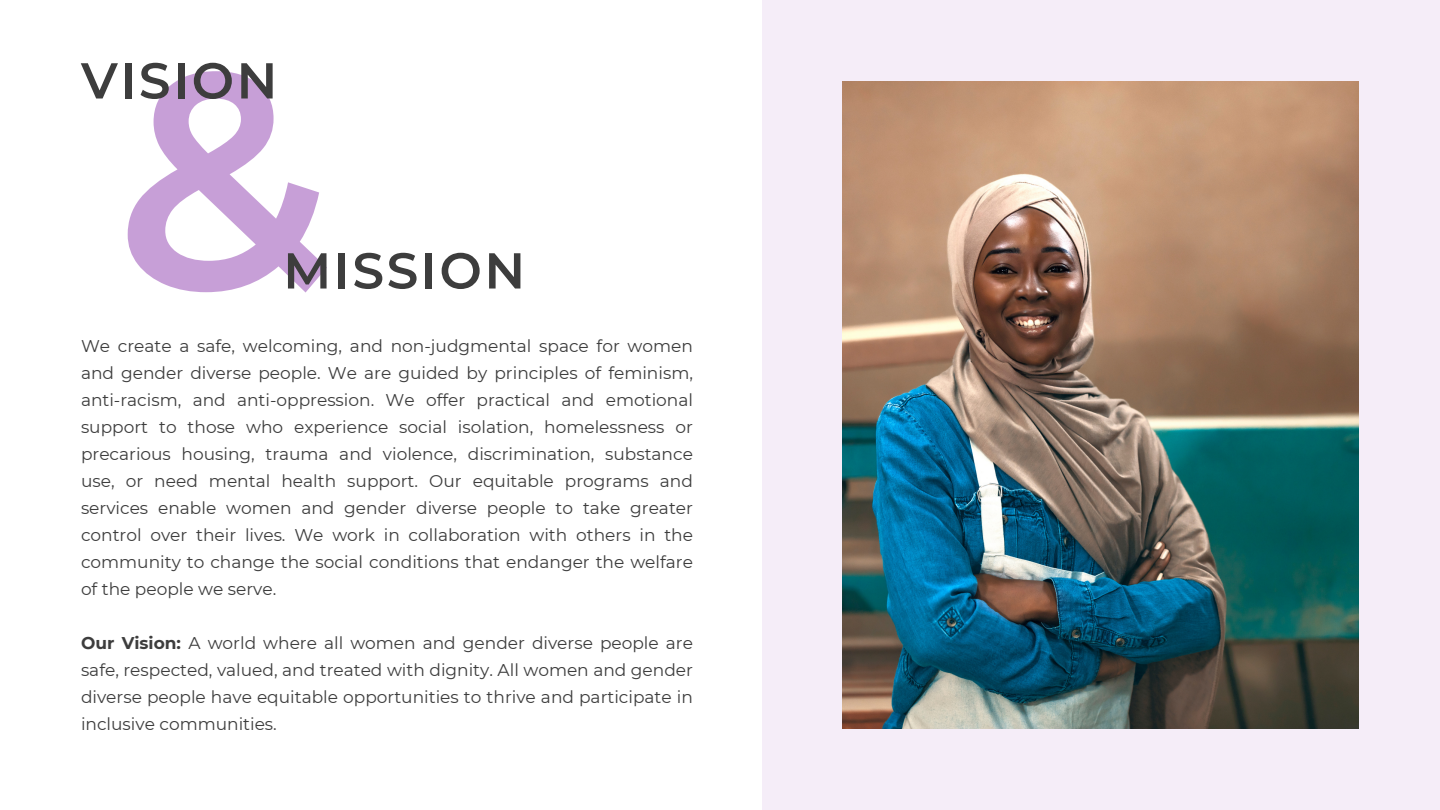
<style>
.page{position:relative;width:1440px;height:810px;background:#fff}
.page>*{position:absolute;margin:0;border:0;box-sizing:border-box;transform-origin:0 0}
.t1{font:600 307.8px "Montserrat";color:#a15dbc}
.t2{font:600 50.4px "Montserrat";letter-spacing:.05em;color:#3d3d3d}
.t3{font:17px/27px "Montserrat";color:#3d3d3d;text-align:justify}
.s1{font-weight:700}
</style>
<div class="page">
<div style="left:762px;top:0;width:678px;height:810px;background:#f5edf8"></div>
<img style="left:843px;top:81px;width:516px;height:648px">
<p class="t2" style="left:81px;top:50px;width:198px">VISION</p>
<h1 class="t1" style="left:115px;top:-9px;width:219px">&amp;</h1>
<h1 class="t2" style="left:283px;top:240px;width:243px">MISSION</h1>
<h1 class="t3" style="left:81px;top:332px;width:614px">We create a safe, welcoming, and non-judgmental space for women and gender diverse people. We are guided by principles of feminism, anti-racism, and anti-oppression. We offer practical and emotional support to those who experience social isolation, homelessness or precarious housing, trauma and violence, discrimination, substance use, or need mental health support. Our equitable programs and services enable women and gender diverse people to take greater control over their lives. We work in collaboration with others in the community to change the social conditions that endanger the welfare of the people we serve.</h1>
<p class="t3" style="left:81px;top:630px;width:613px"><span class="s1">Our Vision:</span> A world where all women and gender diverse people are safe, respected, valued, and treated with dignity. All women and gender diverse people have equitable opportunities to thrive and participate in inclusive communities.</p>
</div>
